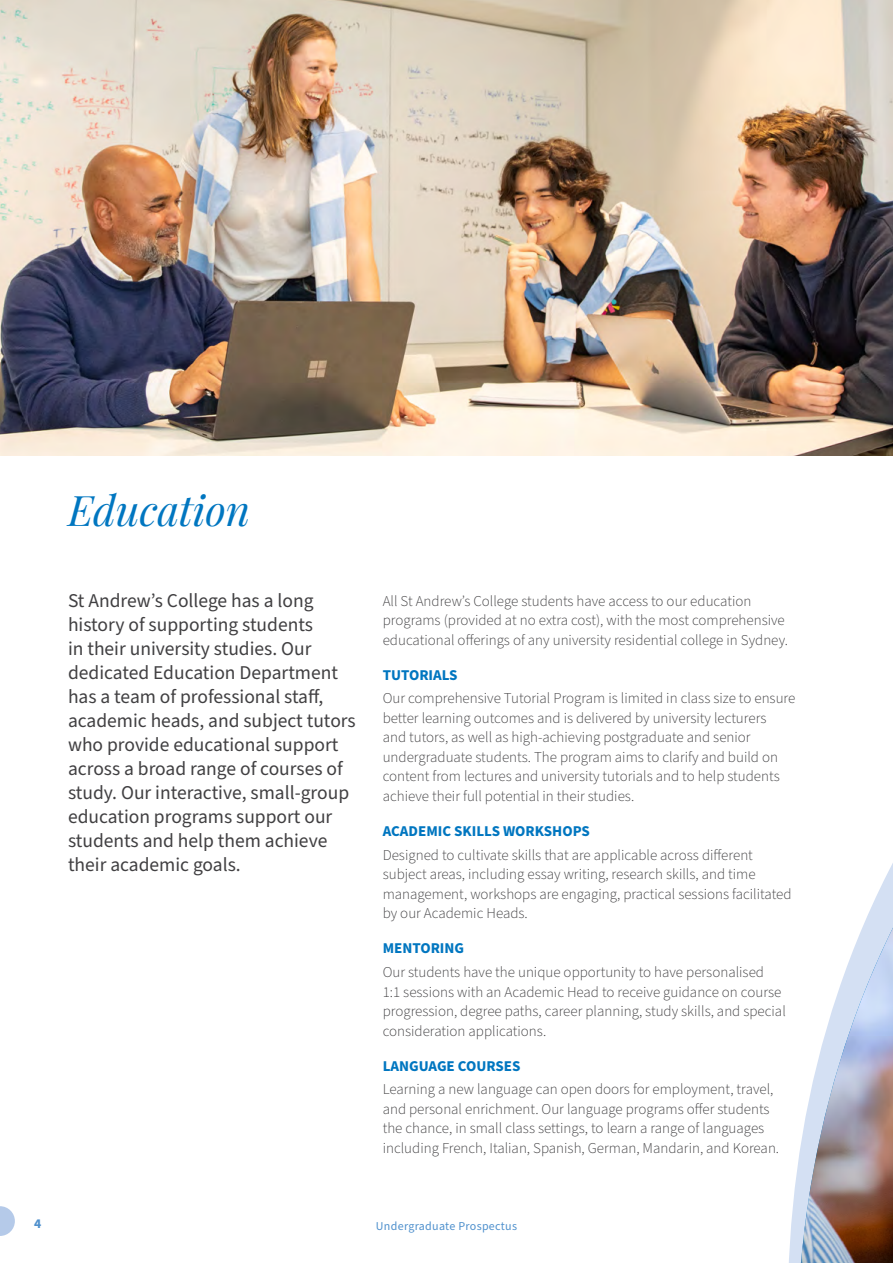
<style>
.page{position:relative;width:893px;height:1263px;background:#fff}
.page>*{position:absolute;margin:0;border:0;box-sizing:border-box;transform-origin:0 0}
.t1{font:italic 42px "Playfair Display";letter-spacing:-.005em;color:#0076c0}
.t2{font:19.5px/24px "Source Sans Pro";color:#414042}
.t3{font:300 15px/19.5px "Source Sans Pro";color:#414042}
.t4{font:700 15px "Source Sans Pro";color:#0076c0}
.t5{font:700 13.5px "Source Sans Pro";color:#5091cd}
.t6{font:12px "Source Sans Pro";letter-spacing:.025em;color:#5091cd}
</style>
<div class="page">
<svg style="left:789px;top:863px;width:104px;height:400px"></svg>
<img style="left:801px;top:927px;width:92px;height:336px">
<img style="left:0;top:0;width:893px;height:455px">
<svg style="left:1px;top:1206px;width:14px;height:30px"></svg>
<hr style="left:0;top:1206px;width:1px;height:30px;background:#b5cae9">
<h1 class="t1" style="left:68px;top:477px;width:184px">Education</h1>
<p class="t2" style="left:68px;top:589px;width:289px">St Andrew’s College has a long history of supporting students<br>in their university studies. Our dedicated Education Department has a team of professional staff, academic heads, and subject tutors who provide educational support across a broad range of courses of study. Our interactive, small-group education programs support our students and help them achieve their academic goals.</p>
<p class="t3" style="left:383px;top:591px;width:407px">All St Andrew’s College students have access to our education programs (provided at no extra cost), with the most comprehensive educational offerings of any university residential college in Sydney.</p>
<p class="t4" style="left:383px;top:664px;width:76px">TUTORIALS</p>
<p class="t3" style="left:383px;top:689px;width:414px">Our comprehensive Tutorial Program is limited in class size to ensure better learning outcomes and is delivered by university lecturers<br>and tutors, as well as high-achieving postgraduate and senior undergraduate students. The program aims to clarify and build on content from lectures and university tutorials and to help students achieve their full potential in their studies.</p>
<p class="t4" style="left:383px;top:821px;width:209px">ACADEMIC SKILLS WORKSHOPS</p>
<p class="t3" style="left:383px;top:845px;width:410px">Designed to cultivate skills that are applicable across different subject areas, including essay writing, research skills, and time management, workshops are engaging, practical sessions facilitated by our Academic Heads.</p>
<p class="t4" style="left:383px;top:938px;width:83px">MENTORING</p>
<p class="t3" style="left:383px;top:963px;width:405px">Our students have the unique opportunity to have personalised<br>1:1 sessions with an Academic Head to receive guidance on course progression, degree paths, career planning, study skills, and special consideration applications.</p>
<p class="t4" style="left:383px;top:1055px;width:139px">LANGUAGE COURSES</p>
<p class="t3" style="left:383px;top:1080px;width:398px">Learning a new language can open doors for employment, travel, and personal enrichment. Our language programs offer students the chance, in small class settings, to learn a range of languages including French, Italian, Spanish, German, Mandarin, and Korean.</p>
<p class="t5" style="left:34px;top:1214px;width:9px">4</p>
<p class="t6" style="left:376px;top:1218px;width:143px">Undergraduate Prospectus</p>
</div>
